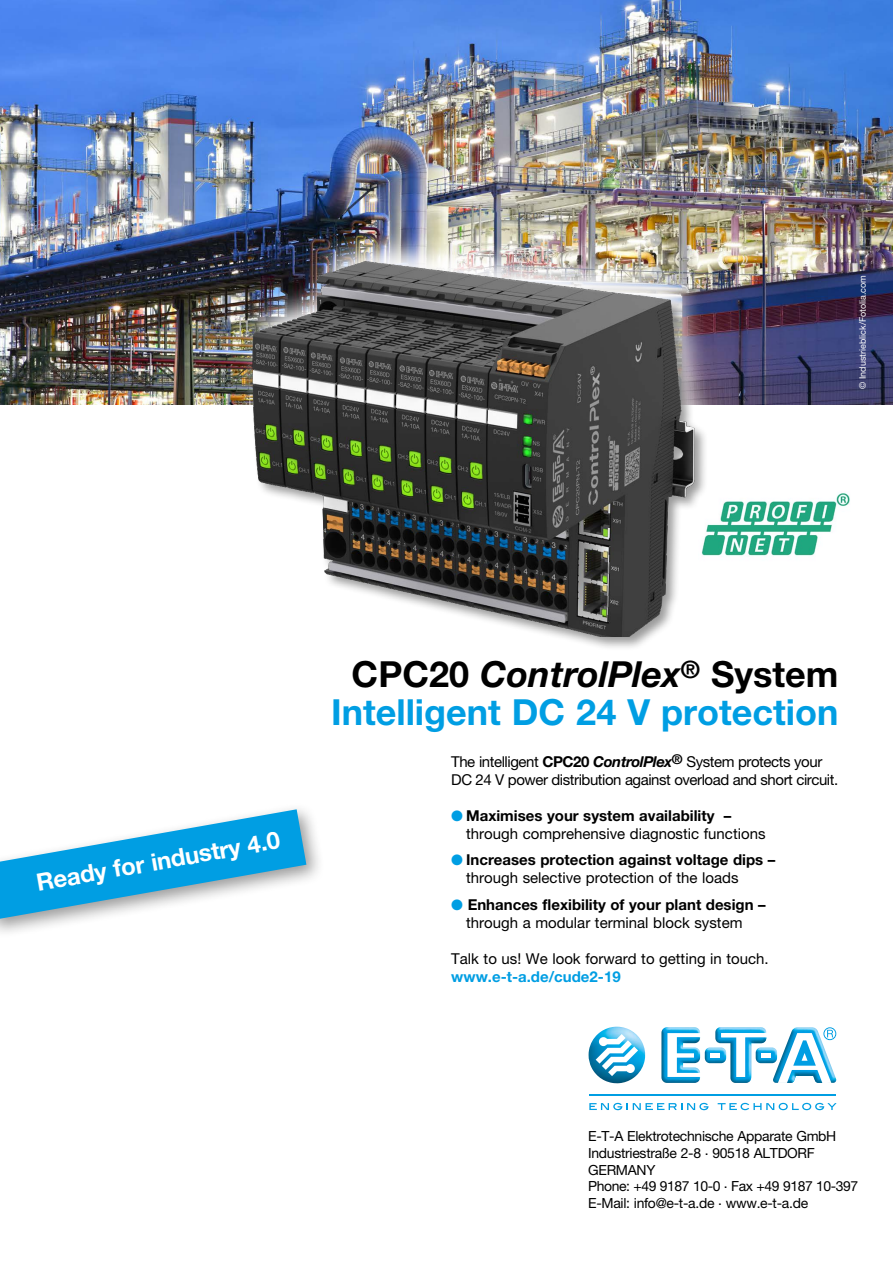
<style>
.page{position:relative;width:893px;height:1263px;background:#fff}
.page>*{position:absolute;margin:0;border:0;box-sizing:border-box;transform-origin:0 0}
.t1{font:700 36px/38.4px "Helvetica Neue LT";color:#009ee3;text-align:center}
.t2{font:700 24px "Helvetica Neue LT";color:#fff}
.t3{font:700 15px/18px "Helvetica Neue LT";color:#000}
.t4{font:15px/18px "Helvetica Neue LT";color:#000}
.t5{font:15px/18px "Helvetica Neue LT";letter-spacing:-.03em;color:#000}
.t6{font:700 15px "Helvetica Neue LT";color:#009ee3}
.t7{font:13.95px/16.8px "Helvetica Neue LT";letter-spacing:-.02em;color:#000}
.t8{font:9px "Helvetica Neue LT";color:#fff}
.s1{color:#000}
.s2{font-style:italic;color:#000}
.s3{font-weight:700}
.s4{font-weight:700;font-style:italic}
.s5{color:#009ee3}
.s6{font-weight:400}
</style>
<div class="page">
<img style="left:589px;top:1027px;width:56px;height:56px">
<svg style="left:596px;top:1034px;width:42px;height:42px"></svg>
<svg style="left:589px;top:1103px;width:119px;height:7px"></svg>
<svg style="left:718px;top:1103px;width:119px;height:7px"></svg>
<img style="left:705px;top:1047px;width:6px;height:16px">
<img style="left:766px;top:1047px;width:7px;height:16px">
<hr style="left:761px;top:1053px;width:10px;height:4px;background:#fff">
<img style="left:773px;top:1047px;width:5px;height:36px">
<img style="left:715px;top:1027px;width:51px;height:56px">
<img style="left:745px;top:1077px;width:21px;height:1px">
<svg style="left:711px;top:1033px;width:55px;height:44px"></svg>
<img style="left:661px;top:1027px;width:39px;height:56px">
<hr style="left:589px;top:1095px;width:247px;height:1px;background:#009ee3">
<svg style="left:778px;top:1027px;width:58px;height:56px"></svg>
<div style="left:0;top:802px;width:326px;height:137px;background:#000;opacity:.4"></div>
<svg style="left:0;top:809px;width:306px;height:110px"></svg>
<img style="left:0;top:0;width:893px;height:405px">
<img style="left:239px;top:225px;width:487px;height:180px">
<img style="left:234px;top:251px;width:472px;height:154px">
<img style="left:708px;top:493px;width:142px;height:63px">
<div style="left:250px;top:259px;width:458px;height:391px;background:#000;opacity:.4"></div>
<p class="t8" style="left:857px;top:389px;width:115px;rotate:-90deg">© Industrieblick/Fotolia.com</p>
<h2 class="t2" style="left:34px;top:868px;width:248px;rotate:-10deg">Ready for industry 4.0</h2>
<h1 class="t1" style="left:331px;top:654px;width:509px"><span class="s1">CPC20</span> <span class="s2">ControlPlex</span><sup>®</sup> <span class="s1">System<br></span>Intelligent DC 24 V protection</h1>
<p class="t5" style="left:451px;top:752px;width:389px">The intelligent <span class="s3">CPC20</span> <span class="s4">ControlPlex</span><sup>®</sup> System protects your<br>DC 24 V power distribution against overload and short circuit.</p>
<p class="t4" style="left:466px;top:806px;width:301px;text-indent:-15px"><span class="s5">●</span> <span class="s3">Maximises your system availability – </span>through comprehensive diagnostic functions</p>
<p class="t3" style="left:466px;top:850px;width:311px;text-indent:-15px"><span class="s5">●</span> Increases protection against voltage dips – <span class="s6">through selective protection of the loads</span></p>
<p class="t3" style="left:451px;top:895px;width:316px;text-align:center"><span class="s5">●</span> Enhances flexibility of your plant design – <span class="s6">through a modular terminal block system</span></p>
<p class="t4" style="left:451px;top:949px;width:319px">Talk to us! We look forward to getting in touch.</p>
<p class="t6" style="left:451px;top:967px;width:171px">www.e-t-a.de/cude2-19</p>
<p class="t7" style="left:588px;top:1127px;width:272px">E-T-A Elektrotechnische Apparate GmbH<br>Industriestraße 2-8 . 90518 ALTDORF<br>GERMANY<br>Phone: +49 9187 10-0 . Fax +49 9187 10-397<br>E-Mail: info@e-t-a.de . www.e-t-a.de</p>
</div>
